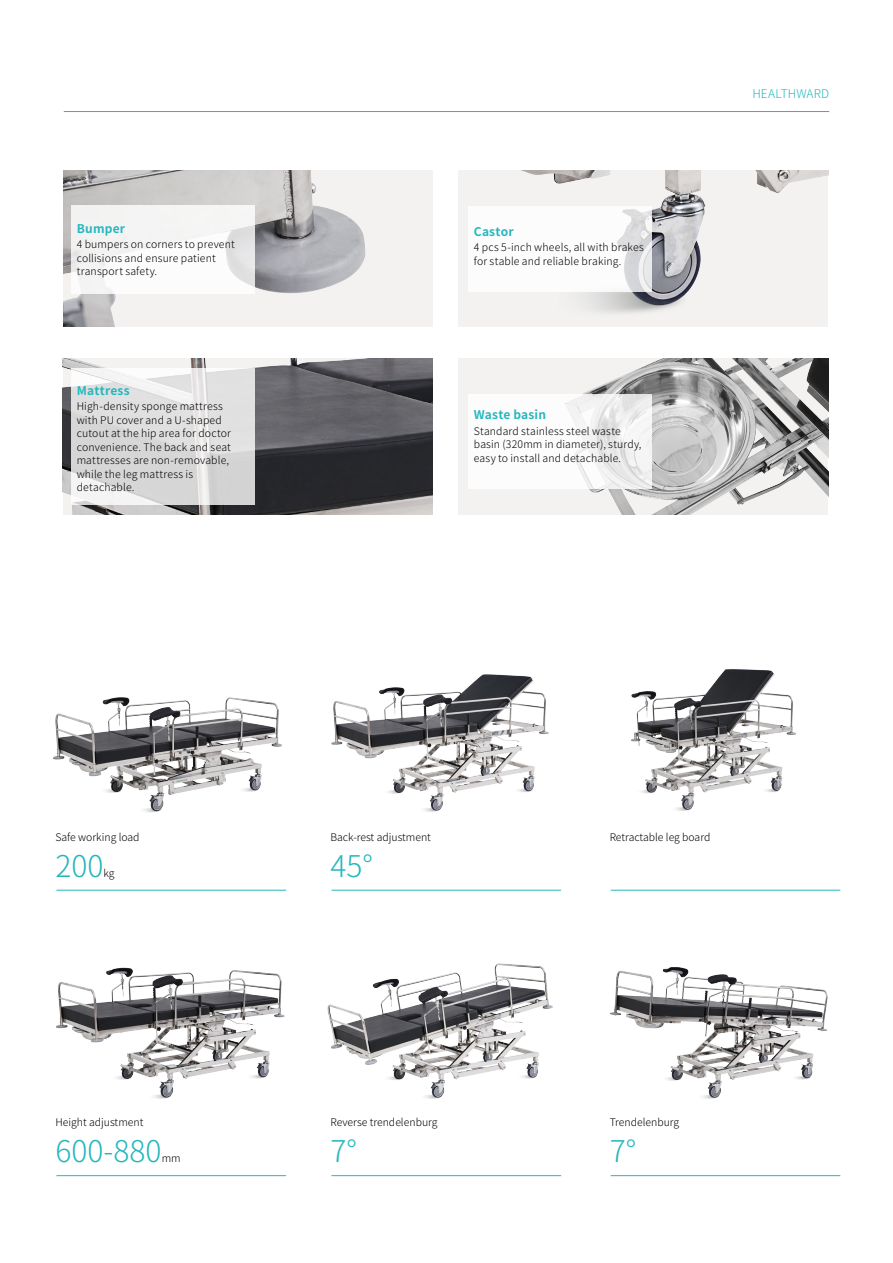
<style>
.page{position:relative;width:893px;height:1263px;background:#fff}
.page>*{position:absolute;margin:0;border:0;box-sizing:border-box;transform-origin:0 0}
.t1{font:300 30px "Noto Sans CJ Ksc";color:#26b7bc}
.t2{font:700 12px "Noto Sans CJ Ksc";letter-spacing:.015em;color:#26b7bc}
.t3{font:300 12px "Noto Sans CJ Ksc";letter-spacing:.015em;color:#26b7bc}
.t4{font:300 10.5px/13.5px "Noto Sans CJ Ksc";letter-spacing:.01em;color:#000}
</style>
<div class="page">
<hr style="left:64px;top:111px;width:765px;height:1px;background:#26b7bc">
<img style="left:63px;top:358px;width:370px;height:156px">
<img style="left:458px;top:170px;width:370px;height:156px">
<div style="left:458px;top:358px;width:370px;height:156px;background:#f3f2f1"></div>
<img style="left:583px;top:358px;width:245px;height:156px">
<div style="left:468px;top:206px;width:184px;height:85px;background:#fff"></div>
<svg style="left:468px;top:394px;width:184px;height:95px;fill:#fcfcfc"></svg>
<div style="left:63px;top:170px;width:370px;height:156px;background:#f3f2f1"></div>
<img style="left:63px;top:170px;width:303px;height:156px">
<svg style="left:71px;top:205px;width:184px;height:88px"></svg>
<svg style="left:71px;top:368px;width:184px;height:136px"></svg>
<img style="left:53px;top:697px;width:229px;height:116px">
<img style="left:331px;top:674px;width:218px;height:138px">
<img style="left:56px;top:967px;width:229px;height:132px">
<img style="left:327px;top:963px;width:226px;height:136px">
<img style="left:610px;top:967px;width:218px;height:132px">
<img style="left:631px;top:669px;width:165px;height:142px">
<hr style="left:331px;top:890px;width:230px;height:1px;background:#26b7bc">
<hr style="left:331px;top:1175px;width:230px;height:1px;background:#26b7bc">
<hr style="left:611px;top:890px;width:229px;height:1px;background:#26b7bc">
<hr style="left:611px;top:1175px;width:229px;height:1px;background:#26b7bc">
<hr style="left:56px;top:890px;width:230px;height:1px;background:#26b7bc">
<hr style="left:56px;top:1175px;width:230px;height:1px;background:#26b7bc">
<p class="t2" style="left:77px;top:221px;width:50px">Bumper</p>
<p class="t4" style="left:77px;top:238px;width:160px">4 bumpers on corners to prevent collisions and ensure patient transport safety.</p>
<p class="t2" style="left:77px;top:384px;width:55px">Mattress</p>
<p class="t4" style="left:77px;top:400px;width:156px">High-density sponge mattress with PU cover and a U -shaped cutout at the hip area for doctor convenience. The back and seat mattresses are non-removable, while the leg mattress is detachable.</p>
<p class="t2" style="left:474px;top:225px;width:41px">Castor</p>
<p class="t4" style="left:474px;top:241px;width:171px">4 pcs 5-inch wheels, all with brakes for stable and reliable braking.</p>
<p class="t2" style="left:474px;top:408px;width:74px">Waste basin</p>
<p class="t4" style="left:474px;top:424px;width:169px">Standard stainless steel waste basin (320mm in diameter), sturdy, easy to install and detachable.</p>
<p class="t3" style="left:752px;top:87px;width:38px">Healthwar</p>
<p class="t3" style="left:821px;top:87px;width:10px">d</p>
<p class="t4" style="left:55px;top:830px;width:86px">Safe working load</p>
<h1 class="t1" style="left:55px;top:849px;width:50px">200</h1>
<p class="t4" style="left:104px;top:866px;width:13px">kg</p>
<p class="t4" style="left:55px;top:1116px;width:89px">Height adjustment</p>
<h1 class="t1" style="left:55px;top:1134px;width:108px">600-880</h1>
<p class="t4" style="left:162px;top:1152px;width:20px">mm</p>
<p class="t4" style="left:330px;top:830px;width:102px">Back-rest adjustment</p>
<h1 class="t1" style="left:330px;top:849px;width:44px">45°</h1>
<p class="t4" style="left:330px;top:1116px;width:109px">Reverse trendelenburg</p>
<h1 class="t1" style="left:330px;top:1134px;width:28px">7°</h1>
<p class="t4" style="left:610px;top:830px;width:102px">Retractable leg board</p>
<p class="t4" style="left:610px;top:1116px;width:71px">Trendelenburg</p>
<h1 class="t1" style="left:610px;top:1134px;width:28px">7°</h1>
</div>
